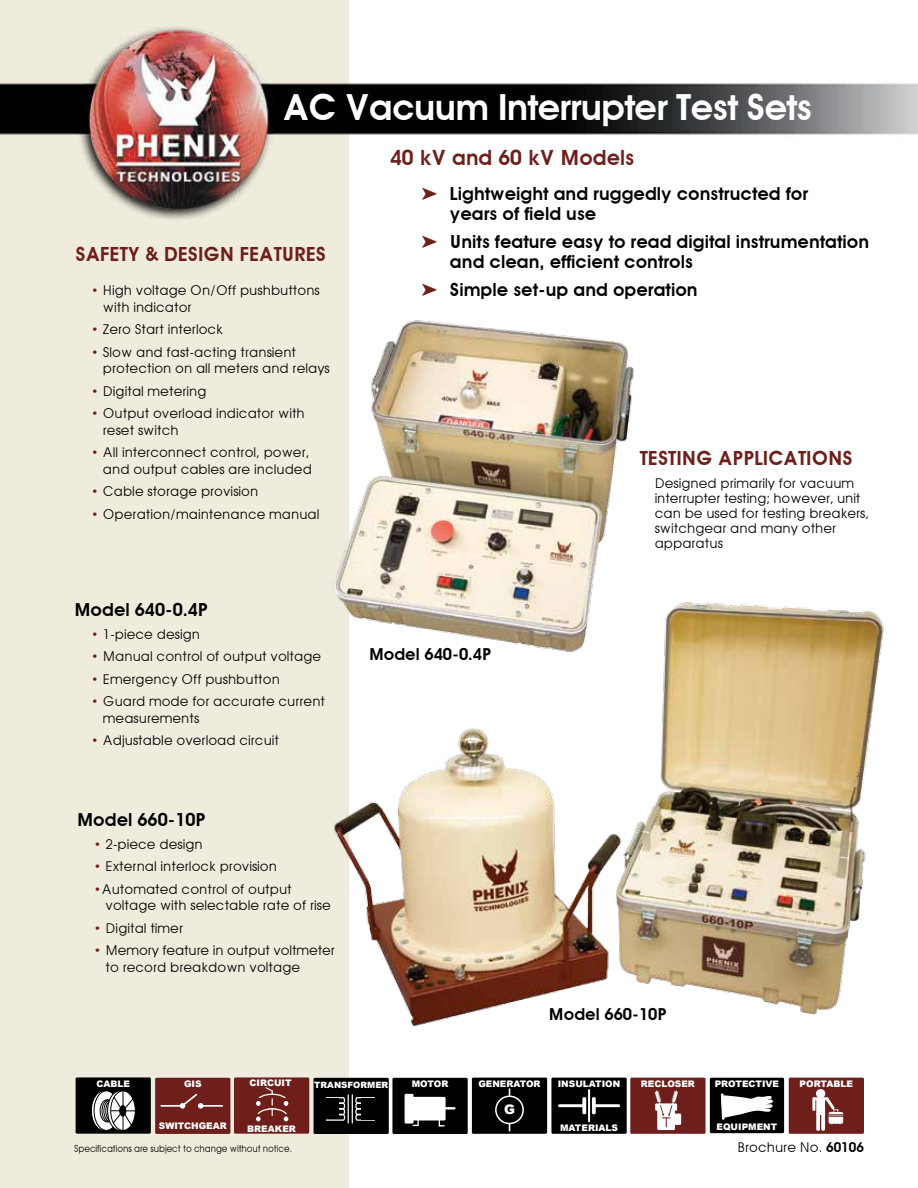
<style>
.page{position:relative;width:918px;height:1188px;background:#fff}
.page>*{position:absolute;margin:0;border:0;box-sizing:border-box;transform-origin:0 0}
.t1{font:600 36px "Avant Garde";letter-spacing:-.025em;color:#fff}
.t2{font:600 21px "Avant Garde";color:#6e1f1b}
.t3{font:600 19.5px "Avant Garde";color:#6e1f1b}
.t4{font:600 18px/19.5px "Avant Garde";color:#000}
.t5{font:600 16.5px "Avant Garde";color:#000}
.t6{font:13.5px/16.5px "Avant Garde";color:#000}
.t7{font:900 13.2px "Arial";color:#fff}
.t8{font:9.75px "Avant Garde";letter-spacing:-.01em;color:#000;scale:.9 1}
.t9{font:900 9px "Arial";color:#fff}
.t10{font:900 8.7px "Arial";color:#fff}
.s1{color:#6e1f1b}
.s2{font-weight:600}
</style>
<div class="page">
<div style="left:0;top:0;width:348px;height:1188px;background:#f0ecdd"></div>
<img style="left:0;top:9px;width:918px;height:226px">
<div style="left:76px;top:1077px;width:75px;height:57px;background:#000"></div>
<svg style="left:91px;top:1091px;width:25px;height:39px"></svg>
<div style="left:91px;top:1091px;width:25px;height:40px;border:1px solid #000;border-radius:50%"></div>
<svg style="left:94px;top:1091px;width:25px;height:39px"></svg>
<div style="left:94px;top:1091px;width:25px;height:40px;border:1px solid #000;border-radius:50%"></div>
<svg style="left:100px;top:1100px;width:14px;height:22px"></svg>
<div style="left:100px;top:1100px;width:14px;height:22px;border:1px solid #000;border-radius:50%"></div>
<svg style="left:102px;top:1100px;width:14px;height:22px"></svg>
<div style="left:102px;top:1100px;width:14px;height:22px;border:1px solid #000;border-radius:50%"></div>
<svg style="left:104px;top:1100px;width:14px;height:22px"></svg>
<div style="left:104px;top:1100px;width:14px;height:22px;border:1px solid #000;border-radius:50%"></div>
<div style="left:106px;top:1100px;width:14px;height:22px;border:1px solid #000;border-radius:50%"></div>
<svg style="left:108px;top:1091px;width:24px;height:39px"></svg>
<div style="left:107px;top:1091px;width:25px;height:40px;border:1px solid #000;border-radius:50%"></div>
<svg style="left:111px;top:1091px;width:24px;height:39px"></svg>
<div style="left:110px;top:1091px;width:26px;height:40px;border:1px solid #000;border-radius:50%"></div>
<hr style="left:123px;top:1089px;width:1px;height:44px;background:#000">
<svg style="left:113px;top:1093px;width:23px;height:37px"></svg>
<hr style="left:111px;top:1110px;width:34px;height:1px;background:#000">
<div style="left:472px;top:1078px;width:75px;height:56px;background:#000"></div>
<div style="left:495px;top:1096px;width:29px;height:28px;border:2px solid #fff;border-radius:50%"></div>
<div style="left:155px;top:1078px;width:75px;height:56px;background:#6e1f1b"></div>
<hr style="left:160px;top:1105px;width:24px;height:2px;background:#fff">
<svg style="left:180px;top:1094px;width:23px;height:15px"></svg>
<hr style="left:199px;top:1105px;width:24px;height:2px;background:#fff">
<div style="left:551px;top:1078px;width:76px;height:56px;background:#000"></div>
<hr style="left:558px;top:1104px;width:27px;height:3px;background:#fff">
<svg style="left:582px;top:1097px;width:4px;height:17px"></svg>
<hr style="left:593px;top:1104px;width:27px;height:3px;background:#fff">
<svg style="left:592px;top:1097px;width:4px;height:17px"></svg>
<hr style="left:588px;top:1089px;width:2px;height:33px;background:#fff">
<div style="left:392px;top:1078px;width:76px;height:56px;background:#000;border-radius:2px"></div>
<div style="left:405px;top:1094px;width:9px;height:30px;background:#fff"></div>
<div style="left:408px;top:1097px;width:38px;height:24px;background:#fff"></div>
<hr style="left:439px;top:1107px;width:17px;height:3px;background:#fff">
<svg style="left:413px;top:1120px;width:6px;height:6px"></svg>
<svg style="left:439px;top:1120px;width:6px;height:6px"></svg>
<div style="left:789px;top:1078px;width:75px;height:56px;background:#6e1f1b;border-radius:2px"></div>
<svg style="left:816px;top:1112px;width:4px;height:19px"></svg>
<svg style="left:821px;top:1113px;width:4px;height:18px"></svg>
<hr style="left:812px;top:1097px;width:3px;height:14px;background:#fff">
<div style="left:816px;top:1099px;width:9px;height:16px;background:#fff"></div>
<hr style="left:813px;top:1097px;width:15px;height:3px;background:#fff">
<div style="left:816px;top:1089px;width:9px;height:9px;background:#fff;border-radius:50%"></div>
<svg style="left:825px;top:1097px;width:19px;height:27px"></svg>
<div style="left:710px;top:1078px;width:74px;height:55px;background:#000"></div>
<svg style="left:721px;top:1093px;width:52px;height:27px"></svg>
<div style="left:630px;top:1078px;width:76px;height:56px;background:#6e1f1b;border-radius:2px"></div>
<div style="left:657px;top:1106px;width:18px;height:24px;background:#fff"></div>
<div style="left:674px;top:1114px;width:7px;height:11px;background:#fff"></div>
<svg style="left:655px;top:1090px;width:23px;height:37px"></svg>
<div style="left:314px;top:1078px;width:75px;height:56px;background:#000"></div>
<svg style="left:326px;top:1097px;width:20px;height:24px"></svg>
<svg style="left:355px;top:1097px;width:20px;height:24px"></svg>
<div style="left:321px;top:1099px;width:18px;height:20px;background:#000"></div>
<div style="left:361px;top:1098px;width:18px;height:22px;background:#000"></div>
<hr style="left:352px;top:1094px;width:1px;height:30px;background:#fff">
<hr style="left:348px;top:1094px;width:1px;height:30px;background:#fff">
<div style="left:234px;top:1077px;width:75px;height:57px;background:#6e1f1b"></div>
<div style="left:257px;top:1094px;width:30px;height:15px;border:1px solid #fff;border-radius:50%"></div>
<div style="left:257px;top:1108px;width:30px;height:16px;border:1px solid #fff;border-radius:50%"></div>
<div style="left:253px;top:1098px;width:39px;height:10px;background:#6e1f1b"></div>
<div style="left:251px;top:1115px;width:39px;height:9px;background:#6e1f1b"></div>
<svg style="left:284px;top:1116px;width:4px;height:5px"></svg>
<svg style="left:284px;top:1101px;width:4px;height:5px"></svg>
<svg style="left:256px;top:1087px;width:17px;height:34px"></svg>
<img style="left:333px;top:301px;width:301px;height:283px">
<img style="left:333px;top:584px;width:551px;height:455px">
<h1 class="t1" style="left:283px;top:86px;width:531px">AC Vacuum Interrupter Test Sets</h1>
<h3 class="t3" style="left:76px;top:243px;width:135px">SAFETY &amp; DESIGN</h3>
<h3 class="t3" style="left:240px;top:243px;width:88px">FEATURES</h3>
<p class="t6" style="left:103px;top:282px;width:218px;text-indent:-12px"><span class="s1">•</span> High voltage On/Off pushbuttons with indicator</p>
<p class="t6" style="left:91px;top:321px;width:134px"><span class="s1">•</span> Zero Start interlock</p>
<p class="t6" style="left:103px;top:343px;width:228px;text-indent:-12px"><span class="s1">•</span> Slow and fast-acting transient protection on all meters and relays</p>
<p class="t6" style="left:91px;top:382px;width:117px"><span class="s1">•</span> Digital metering</p>
<p class="t6" style="left:103px;top:405px;width:203px;text-indent:-12px"><span class="s1">•</span> Output overload indicator with reset switch</p>
<p class="t6" style="left:91px;top:444px;width:223px;text-align:right"><span class="s1">•</span> All interconnect control, power, and output cables are included</p>
<p class="t6" style="left:91px;top:483px;width:169px"><span class="s1">•</span> Cable storage provision</p>
<p class="t6" style="left:91px;top:505px;width:230px"><span class="s1">•</span> Operation/maintenance manual</p>
<h3 class="t4" style="left:74px;top:600px;width:133px">Model 640-0.4P</h3>
<p class="t6" style="left:91px;top:625px;width:111px"><span class="s1">•</span> 1-piece design</p>
<p class="t6" style="left:91px;top:648px;width:232px"><span class="s1">•</span> Manual control of output voltage</p>
<p class="t6" style="left:91px;top:670px;width:191px"><span class="s1">•</span> Emergency Off pushbutton</p>
<p class="t6" style="left:103px;top:693px;width:224px;text-indent:-12px"><span class="s1">•</span> Guard mode for accurate current measurements</p>
<p class="t6" style="left:91px;top:732px;width:190px"><span class="s1">•</span> Adjustable overload circuit</p>
<h3 class="t4" style="left:77px;top:810px;width:128px">Model 660-10P</h3>
<p class="t6" style="left:94px;top:836px;width:111px"><span class="s1">•</span> 2-piece design</p>
<p class="t6" style="left:94px;top:858px;width:185px"><span class="s1">•</span> External interlock provision</p>
<p class="t6" style="left:106px;top:881px;width:227px;text-indent:-12px"><span class="s1">•</span>Automated control of output voltage with selectable rate of rise</p>
<p class="t6" style="left:94px;top:920px;width:91px"><span class="s1">•</span> Digital timer</p>
<p class="t6" style="left:106px;top:942px;width:231px;text-indent:-12px"><span class="s1">•</span> Memory feature in output voltmeter to record breakdown voltage</p>
<h2 class="t2" style="left:390px;top:145px;width:246px">40 kV and 60 kV Models</h2>
<h3 class="t4" style="left:450px;top:184px;width:360px;text-indent:-28px"><span class="s1">➤</span> Lightweight and ruggedly constructed for years of field use</h3>
<h3 class="t4" style="left:450px;top:232px;width:421px;text-indent:-28px"><span class="s1">➤</span> Units feature easy to read digital instrumentation and clean, efficient controls</h3>
<h3 class="t4" style="left:422px;top:280px;width:278px"><span class="s1">➤</span> Simple set-up and operation</h3>
<h3 class="t3" style="left:640px;top:446px;width:213px">Testing Applications</h3>
<p class="t5" style="left:369px;top:645px;width:122px">Model 640-0.4P</p>
<p class="t6" style="left:655px;top:476px;width:216px;line-height:15px">Designed primarily for vacuum interrupter testing; however, unit can be used for testing breakers, switchgear and many other apparatus</p>
<p class="t5" style="left:549px;top:1004px;width:117px">Model 660-10P</p>
<p class="t9" style="left:96px;top:1079px;width:35px">CABLE</p>
<p class="t9" style="left:250px;top:1077px;width:43px">CIRCUIT</p>
<p class="t9" style="left:247px;top:1124px;width:50px">BREAKER</p>
<p class="t9" style="left:412px;top:1079px;width:38px">MOTOR</p>
<p class="t9" style="left:715px;top:1079px;width:66px">PROTECTIVE</p>
<p class="t9" style="left:800px;top:1078px;width:55px">PORTABLE</p>
<p class="t9" style="left:717px;top:1121px;width:62px">EQUIPMENT</p>
<p class="t9" style="left:184px;top:1078px;width:19px">GIS</p>
<p class="t9" style="left:478px;top:1079px;width:64px">GENERATOR</p>
<p class="t9" style="left:159px;top:1121px;width:69px">SWITCHGEAR</p>
<p class="t10" style="left:314px;top:1080px;width:76px">TRANSFORMER</p>
<p class="t9" style="left:641px;top:1079px;width:56px">RECLOSER</p>
<p class="t9" style="left:558px;top:1079px;width:64px">INSULATION</p>
<p class="t9" style="left:560px;top:1123px;width:60px">MATERIALS</p>
<p class="t7" style="left:504px;top:1102px;width:12px">G</p>
<p class="t8" style="left:74px;top:1142px;width:244px">Specifications are subject to change without notice.</p>
<p class="t6" style="left:737px;top:1138px;width:128px">Brochure No. <span class="s2">60106</span></p>
</div>
